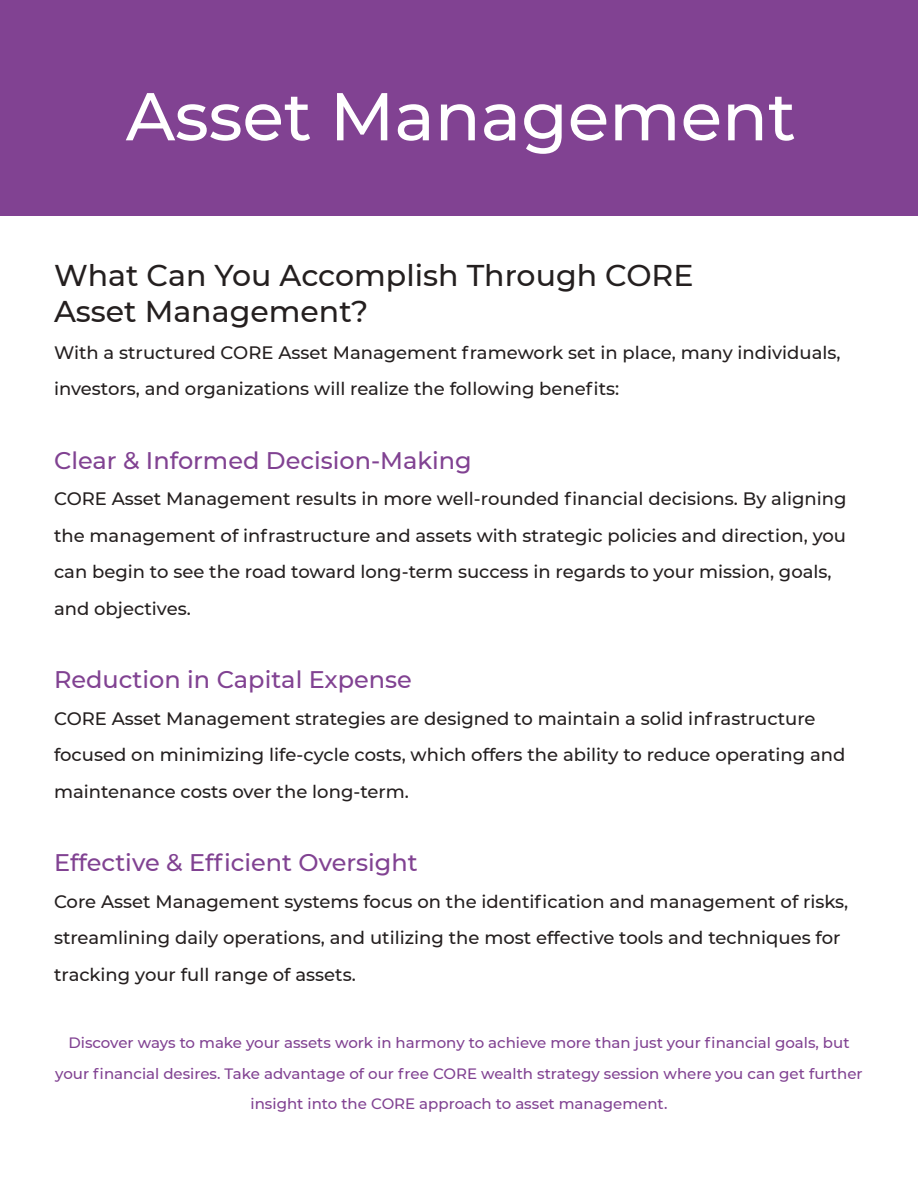
<style>
.page{position:relative;width:918px;height:1188px;background:#fff}
.page>*{position:absolute;margin:0;border:0;box-sizing:border-box;transform-origin:0 0}
.t1{font:500 67.5px "Montserrat";color:#fff}
.t2{font:500 30px/36.6px "Montserrat";color:#241f1f}
.t3{font:500 24px "Montserrat";color:#814292}
.t4{font:500 18px/36.6px "Montserrat";color:#241f1f}
.t5{font:500 15px/30.6px "Montserrat";color:#814292;text-align:center}
</style>
<div class="page">
<div style="left:0;top:0;width:918px;height:216px;background:#814292"></div>
<h1 class="t1" style="left:126px;top:69px;width:672px">Asset Management</h1>
<h2 class="t2" style="left:54px;top:255px;width:641px">What Can You Accomplish Through CORE<br>Asset Management?</h2>
<p class="t4" style="left:54px;top:333px;width:788px">With a structured CORE Asset Management framework set in place, many individuals, investors, and organizations will realize the following benefits:</p>
<h3 class="t3" style="left:54px;top:443px;width:419px">Clear &amp; Informed Decision-Making</h3>
<p class="t4" style="left:54px;top:480px;width:794px">CORE Asset Management results in more well-rounded financial decisions. By aligning the management of infrastructure and assets with strategic policies and direction, you can begin to see the road toward long-term success in regards to your mission, goals, and objectives.</p>
<h3 class="t3" style="left:54px;top:663px;width:359px">Reduction in Capital Expense</h3>
<p class="t4" style="left:54px;top:699px;width:793px">CORE Asset Management strategies are designed to maintain a solid infrastructure focused on minimizing life-cycle costs, which offers the ability to reduce operating and maintenance costs over the long-term.</p>
<h3 class="t3" style="left:54px;top:846px;width:365px">Effective &amp; Efficient Oversight</h3>
<p class="t4" style="left:54px;top:882px;width:796px">Core Asset Management systems focus on the identification and management of risks, streamlining daily operations, and utilizing the most effective tools and techniques for tracking your full range of assets.</p>
<p class="t5" style="left:55px;top:1027px;width:809px">Discover ways to make your assets work in harmony to achieve more than just your financial goals, but your financial desires. Take advantage of our free CORE wealth strategy session where you can get further insight into the CORE approach to asset management.</p>
</div>
